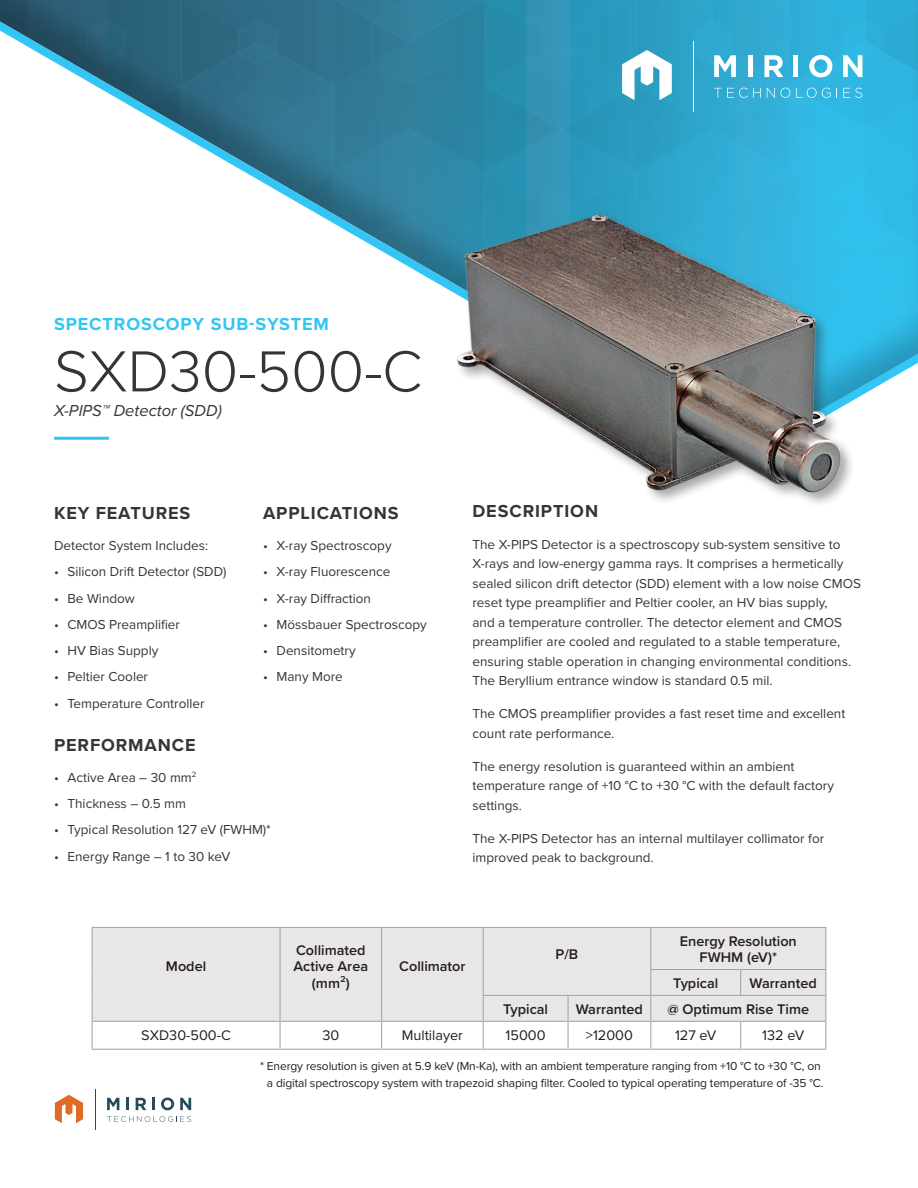
<style>
.page{position:relative;width:918px;height:1188px;background:#fff}
.page>*{position:absolute;margin:0;border:0;box-sizing:border-box;transform-origin:0 0}
.Main_Header{font:300 60px "Proxima Nova";color:#363536}
.Small_Header{font:700 18px "Proxima Nova";letter-spacing:.05em;color:#363536}
.Small_Header-2{font:700 18px "Proxima Nova";letter-spacing:.05em;color:#33c5f3}
.subheader{font:italic 16.5px "Proxima Nova";color:#363536}
.t1{font:600 14.4px/16.2px "Proxima Nova";color:#231f20;text-align:center}
.t2{font:14.4px "Proxima Nova";color:#231f20}
.Body_Copy_Small{font:13.5px/19.5px "Proxima Nova";color:#363536}
.Body_Copy{font:13.5px "Proxima Nova";color:#363536}
.Body_Text{font:12px/16.5px "Proxima Nova";letter-spacing:-.01em;color:#231f20;text-align:center}
</style>
<div class="page">
<hr style="left:95px;top:1090px;width:1px;height:40px;background:#244b59">
<svg style="left:107px;top:1116px;width:84px;height:6px"></svg>
<svg style="left:107px;top:1098px;width:12px;height:12px"></svg>
<svg style="left:126px;top:1098px;width:3px;height:12px"></svg>
<svg style="left:136px;top:1098px;width:10px;height:12px"></svg>
<svg style="left:152px;top:1098px;width:3px;height:12px"></svg>
<svg style="left:161px;top:1098px;width:13px;height:12px"></svg>
<svg style="left:180px;top:1098px;width:11px;height:12px"></svg>
<svg style="left:55px;top:1095px;width:28px;height:28px"></svg>
<svg style="left:0;top:0;width:918px;height:440px"></svg>
<div style="left:455px;top:212px;width:401px;height:296px;background:#231f20;opacity:.4"></div>
<img style="left:457px;top:214px;width:385px;height:279px">
<div style="left:93px;top:928px;width:732px;height:93px;background:#e9e6e6"></div>
<hr style="left:92px;top:927px;width:188px;height:1px;background:#9ba2a8">
<hr style="left:92px;top:928px;width:1px;height:42px;background:#9ba2a8">
<hr style="left:280px;top:927px;width:102px;height:1px;background:#9ba2a8">
<hr style="left:280px;top:928px;width:1px;height:42px;background:#9ba2a8">
<hr style="left:382px;top:927px;width:101px;height:1px;background:#9ba2a8">
<hr style="left:381px;top:928px;width:1px;height:42px;background:#9ba2a8">
<hr style="left:483px;top:927px;width:85px;height:1px;background:#9ba2a8">
<hr style="left:483px;top:928px;width:1px;height:42px;background:#9ba2a8">
<hr style="left:568px;top:927px;width:83px;height:1px;background:#9ba2a8">
<hr style="left:651px;top:927px;width:90px;height:1px;background:#9ba2a8">
<hr style="left:650px;top:928px;width:1px;height:41px;background:#9ba2a8">
<hr style="left:741px;top:927px;width:85px;height:1px;background:#9ba2a8">
<hr style="left:825px;top:928px;width:1px;height:41px;background:#9ba2a8">
<hr style="left:650px;top:969px;width:91px;height:1px;background:#9ba2a8">
<hr style="left:741px;top:969px;width:85px;height:1px;background:#9ba2a8">
<svg style="left:740px;top:970px;width:1px;height:25px"></svg>
<hr style="left:483px;top:995px;width:85px;height:1px;background:#9ba2a8">
<hr style="left:568px;top:995px;width:83px;height:1px;background:#9ba2a8">
<hr style="left:651px;top:995px;width:90px;height:1px;background:#9ba2a8">
<hr style="left:741px;top:995px;width:85px;height:1px;background:#9ba2a8">
<hr style="left:92px;top:1021px;width:188px;height:1px;background:#9ba2a8">
<svg style="left:92px;top:970px;width:1px;height:79px"></svg>
<hr style="left:280px;top:1021px;width:102px;height:1px;background:#9ba2a8">
<svg style="left:280px;top:970px;width:1px;height:79px"></svg>
<hr style="left:382px;top:1021px;width:101px;height:1px;background:#9ba2a8">
<svg style="left:381px;top:970px;width:1px;height:79px"></svg>
<hr style="left:483px;top:1021px;width:85px;height:1px;background:#9ba2a8">
<svg style="left:483px;top:970px;width:1px;height:79px"></svg>
<hr style="left:568px;top:1021px;width:83px;height:1px;background:#9ba2a8">
<svg style="left:568px;top:996px;width:1px;height:53px"></svg>
<hr style="left:651px;top:1021px;width:90px;height:1px;background:#9ba2a8">
<svg style="left:650px;top:970px;width:1px;height:79px"></svg>
<hr style="left:741px;top:1021px;width:85px;height:1px;background:#9ba2a8">
<svg style="left:740px;top:1022px;width:1px;height:27px"></svg>
<svg style="left:825px;top:970px;width:1px;height:79px"></svg>
<hr style="left:92px;top:1049px;width:188px;height:1px;background:#9ba2a8">
<hr style="left:280px;top:1049px;width:102px;height:1px;background:#9ba2a8">
<hr style="left:382px;top:1049px;width:101px;height:1px;background:#9ba2a8">
<hr style="left:483px;top:1049px;width:85px;height:1px;background:#9ba2a8">
<hr style="left:568px;top:1049px;width:83px;height:1px;background:#9ba2a8">
<hr style="left:651px;top:1049px;width:90px;height:1px;background:#9ba2a8">
<hr style="left:741px;top:1049px;width:85px;height:1px;background:#9ba2a8">
<p class="Small_Header-2" style="left:54px;top:310px;width:276px">SPECTROSCOPY SUB-SYSTEM</p>
<p class="Main_Header" style="left:54px;top:327px;width:370px">SXD30-500-C</p>
<p class="subheader" style="left:54px;top:399px;width:169px">X-PIPS™ Detector (SDD)</p>
<p class="Small_Header" style="left:54px;top:499px;width:138px">KEY FEATURES</p>
<p class="Small_Header" style="left:263px;top:499px;width:137px">APPLICATIONS</p>
<p class="Small_Header" style="left:472px;top:498px;width:127px">DESCRIPTION</p>
<p class="Body_Copy" style="left:54px;top:536px;width:156px">Detector System Includes:</p>
<p class="Body_Copy_Small" style="left:54px;top:562px;width:174px">• Silicon Drift Detector (SDD)</p>
<p class="Body_Copy_Small" style="left:54px;top:588px;width:82px">• Be Window</p>
<p class="Body_Copy_Small" style="left:54px;top:614px;width:128px">• CMOS Preamplifier</p>
<p class="Body_Copy_Small" style="left:54px;top:640px;width:106px">• HV Bias Supply</p>
<p class="Body_Copy_Small" style="left:54px;top:667px;width:96px">• Peltier Cooler</p>
<p class="Body_Copy_Small" style="left:54px;top:693px;width:152px">• Temperature Controller</p>
<p class="Small_Header" style="left:54px;top:731px;width:143px">PERFORMANCE</p>
<p class="Body_Copy_Small" style="left:263px;top:535px;width:130px">• X-ray Spectroscopy</p>
<p class="Body_Copy_Small" style="left:263px;top:562px;width:129px">• X-ray Fluorescence</p>
<p class="Body_Copy_Small" style="left:263px;top:588px;width:109px">• X-ray Diffraction</p>
<p class="Body_Copy_Small" style="left:263px;top:614px;width:165px">• Mössbauer Spectroscopy</p>
<p class="Body_Copy_Small" style="left:263px;top:640px;width:94px">• Densitometry</p>
<p class="Body_Copy_Small" style="left:263px;top:667px;width:81px">• Many More</p>
<p class="Body_Copy_Small" style="left:54px;top:767px;width:144px">• Active Area – 30 mm<sup>2</sup></p>
<p class="Body_Copy_Small" style="left:54px;top:793px;width:134px">• Thickness – 0.5 mm</p>
<p class="Body_Copy_Small" style="left:54px;top:819px;width:218px">• Typical Resolution 127 eV (FWHM)*</p>
<p class="Body_Copy_Small" style="left:54px;top:846px;width:178px">• Energy Range – 1 to 30 keV</p>
<p class="Body_Copy_Small" style="left:472px;top:534px;width:390px">The X-PIPS Detector is a spectroscopy sub-system sensitive to X-rays and low-energy gamma rays. It comprises a hermetically sealed silicon drift detector (SDD) element with a low noise CMOS reset type preamplifier and Peltier cooler, an HV bias supply,<br>and a temperature controller. The detector element and CMOS preamplifier are cooled and regulated to a stable temperature, ensuring stable operation in changing environmental conditions.<br>The Beryllium entrance window is standard 0.5 mil.</p>
<p class="Body_Copy_Small" style="left:472px;top:703px;width:374px">The CMOS preamplifier provides a fast reset time and excellent count rate performance.</p>
<p class="Body_Copy_Small" style="left:472px;top:756px;width:363px">The energy resolution is guaranteed within an ambient temperature range of +10 °C to +30 °C with the default factory settings.</p>
<p class="Body_Copy_Small" style="left:472px;top:828px;width:353px">The X-PIPS Detector has an internal multilayer collimator for improved peak to background.</p>
<p class="t1" style="left:166px;top:958px;width:42px">Model</p>
<p class="t1" style="left:294px;top:942px;width:76px">Collimated<br>Active Area (mm²)</p>
<p class="t1" style="left:399px;top:958px;width:68px">Collimator</p>
<p class="t1" style="left:556px;top:945px;width:24px">P/B</p>
<p class="t1" style="left:680px;top:933px;width:119px">Energy Resolution<br>FWHM (eV)*</p>
<p class="t1" style="left:673px;top:975px;width:47px">Typical</p>
<p class="t1" style="left:750px;top:975px;width:69px">Warranted</p>
<p class="t1" style="left:503px;top:1001px;width:47px">Typical</p>
<p class="t1" style="left:576px;top:1001px;width:69px">Warranted</p>
<p class="t1" style="left:668px;top:1001px;width:143px">@ Optimum Rise Time</p>
<p class="t2" style="left:141px;top:1024px;width:91px">SXD30-500-C</p>
<p class="t2" style="left:322px;top:1024px;width:18px">30</p>
<p class="t2" style="left:402px;top:1024px;width:63px">Multilayer</p>
<p class="t2" style="left:506px;top:1024px;width:41px">15000</p>
<p class="t2" style="left:586px;top:1024px;width:49px">&gt;12000</p>
<p class="t2" style="left:675px;top:1024px;width:43px">127 eV</p>
<p class="t2" style="left:762px;top:1024px;width:44px">132 eV</p>
<p class="Body_Text" style="left:260px;top:1057px;width:565px">* Energy resolution is given at 5.9 keV (Mn-Ka), with an ambient temperature ranging from +10 °C to +30 °C, on a digital spectroscopy system with trapezoid shaping filter. Cooled to typical operating temperature of -35 °C.</p>
</div>
